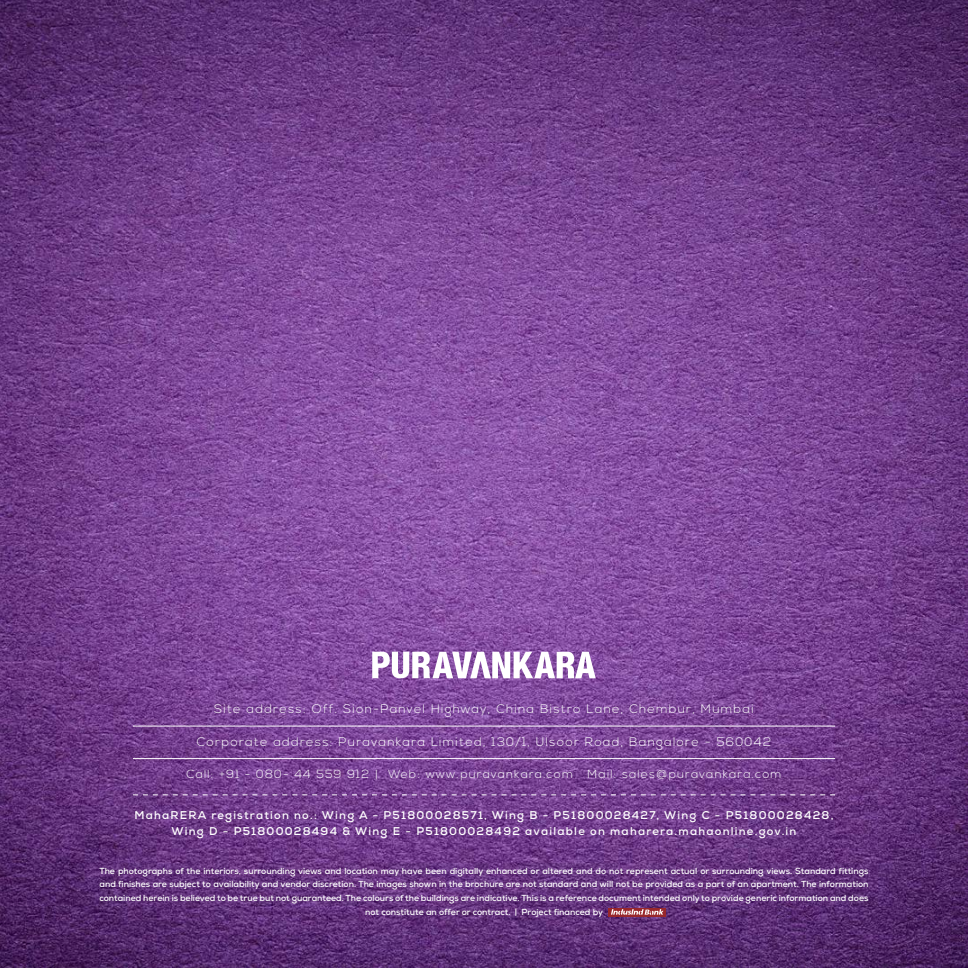
<style>
.page{position:relative;width:968px;height:968px;background:#fff}
.page>*{position:absolute;margin:0;border:0;box-sizing:border-box;transform-origin:0 0}
.t1{font:300 12.38px "Nexa";letter-spacing:.1em;color:#fff}
.t2{font:300 11.75px "Nexa";letter-spacing:.1em;color:#fff}
.t3{font:700 11.25px/16.2px "Nexa";letter-spacing:.11em;color:#fff;text-align:center}
.t4{font:700 8.75px/13.8px "Nexa";color:#fff;text-align:center}
</style>
<div class="page">
<img style="left:0;top:0;width:968px;height:968px">
<svg style="left:372px;top:651px;width:223px;height:27px"></svg>
<hr style="left:133px;top:725px;width:702px;height:1px;background:#fff">
<hr style="left:133px;top:758px;width:702px;height:1px;background:#fff">
<svg style="left:133px;top:794px;width:702px;height:1px"></svg>
<svg style="left:608px;top:907px;width:58px;height:9px"></svg>
<svg style="left:611px;top:909px;width:52px;height:5px"></svg>
<h1 class="t1" style="left:214px;top:701px;width:541px">Site address: Off. Sion-Panvel Highway, China Bistro Lane, Chembur, Mumbai</h1>
<h1 class="t1" style="left:197px;top:734px;width:576px">Corporate address: Puravankara Limited, 130/1, Ulsoor Road, Bangalore - 560042</h1>
<h2 class="t2" style="left:186px;top:767px;width:596px">Call: +91 - 080- 44 559 912 | Web: www.puravankara.com Mail: sales@puravankara.com</h2>
<p class="t3" style="left:134px;top:807px;width:700px">MahaRERA registration no.: Wing A - P51800028571, Wing B - P51800028427, Wing C - P51800028428,<br>Wing D - P51800028494 &amp; Wing E - P51800028492 available on maharera.mahaonline.gov.in</p>
<p class="t4" style="left:99px;top:863px;width:770px">The photographs of the interiors, surrounding views and location may have been digitally enhanced or altered and do not represent actual or surrounding views. Standard fittings and finishes are subject to availability and vendor discretion. The images shown in the brochure are not standard and will not be provided as a part of an apartment. The information contained herein is believed to be true but not guaranteed. The colours of the buildings are indicative. This is a reference document intended only to provide generic information and does not constitute an offer or contract. | Project financed by</p>
</div>
